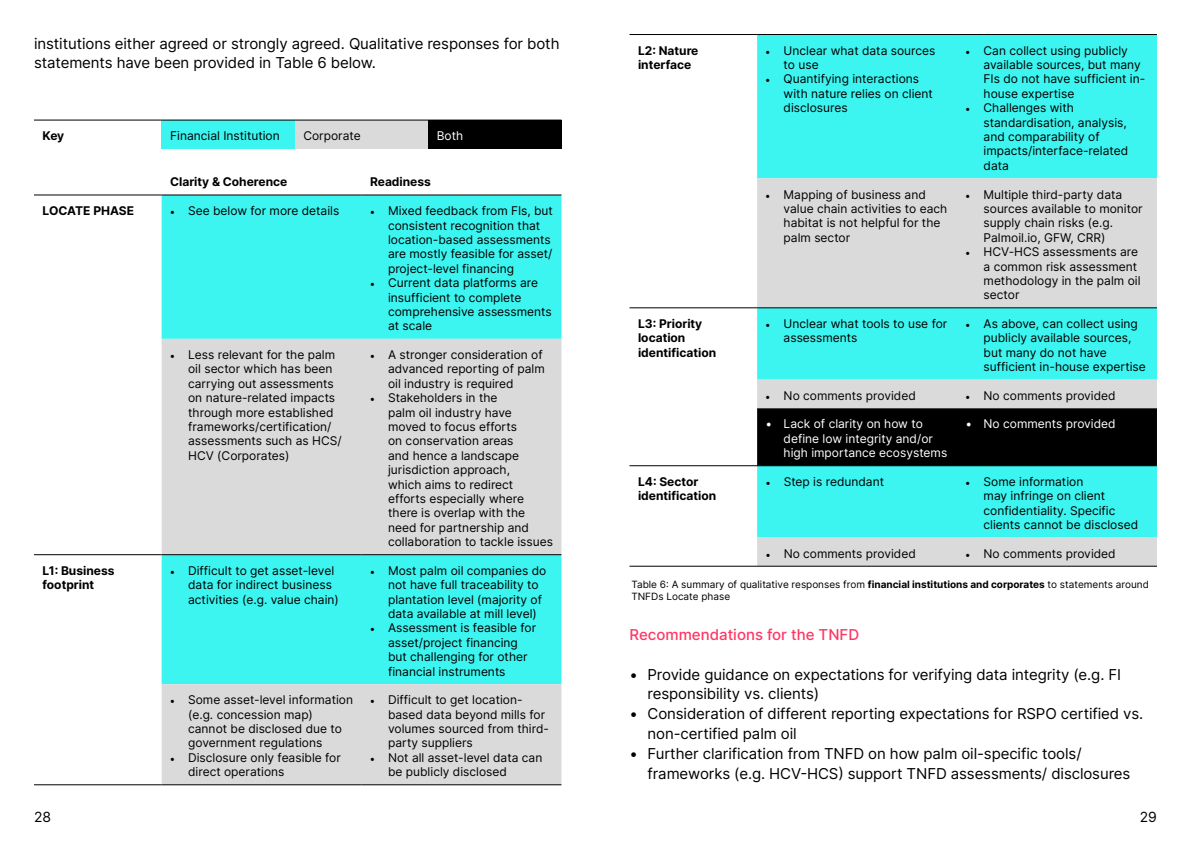
<style>
.page{position:relative;width:1191px;height:842px;background:#fff}
.page>*{position:absolute;margin:0;border:0;box-sizing:border-box;transform-origin:0 0}
.t1{font:15px/19.8px "Inter";letter-spacing:-.005em;color:#000}
.t2{font:500 15px "Inter";color:#ff3764}
.t3{font:14px "Inter";color:#000}
.t4{font:12px/14.4px "Inter";color:#000}
.t5{font:700 12px/14.4px "Inter";color:#000}
.t6{font:12px/14.4px "Inter";color:#fff}
.t7{font:10px/12px "Inter";color:#000}
.s1{font-family:"Minion Pro"}
.s2{font-weight:700}
</style>
<div class="page">
<div style="left:162px;top:195px;width:399px;height:144px;background:#3cf5f0"></div>
<svg style="left:162px;top:339px;width:399px;height:445px;fill:#dadada"></svg>
<hr style="left:162px;top:194px;width:199px;height:1px;background:#000">
<hr style="left:361px;top:194px;width:200px;height:1px;background:#000">
<hr style="left:34px;top:194px;width:128px;height:1px;background:#000">
<hr style="left:34px;top:554px;width:128px;height:1px;background:#000">
<hr style="left:162px;top:554px;width:199px;height:1px;background:#000">
<hr style="left:361px;top:554px;width:200px;height:1px;background:#000">
<hr style="left:34px;top:784px;width:128px;height:1px;background:#000">
<hr style="left:162px;top:784px;width:199px;height:1px;background:#000">
<hr style="left:361px;top:784px;width:200px;height:1px;background:#000">
<div style="left:757px;top:35px;width:400px;height:143px;background:#3cf5f0"></div>
<svg style="left:757px;top:178px;width:400px;height:388px;fill:#dadada"></svg>
<div style="left:757px;top:408px;width:400px;height:57px;background:#000"></div>
<hr style="left:757px;top:465px;width:200px;height:1px;background:#000">
<hr style="left:957px;top:465px;width:200px;height:1px;background:#000">
<hr style="left:629px;top:34px;width:128px;height:1px;background:#000">
<hr style="left:757px;top:34px;width:200px;height:1px;background:#000">
<hr style="left:957px;top:34px;width:200px;height:1px;background:#000">
<hr style="left:629px;top:307px;width:128px;height:1px;background:#000">
<hr style="left:757px;top:307px;width:200px;height:1px;background:#000">
<hr style="left:957px;top:307px;width:200px;height:1px;background:#000">
<hr style="left:629px;top:465px;width:128px;height:1px;background:#000">
<hr style="left:629px;top:566px;width:128px;height:1px;background:#000">
<hr style="left:757px;top:566px;width:200px;height:1px;background:#000">
<hr style="left:957px;top:566px;width:200px;height:1px;background:#000">
<div style="left:162px;top:120px;width:133px;height:29px;background:#3cf5f0"></div>
<div style="left:295px;top:120px;width:133px;height:29px;background:#dadada"></div>
<div style="left:428px;top:120px;width:133px;height:29px;background:#000"></div>
<hr style="left:34px;top:120px;width:128px;height:1px;background:#000">
<hr style="left:162px;top:120px;width:133px;height:1px;background:#000">
<hr style="left:295px;top:120px;width:133px;height:1px;background:#000">
<p class="t1" style="left:34px;top:33px;width:527px">institutions either agreed or strongly agreed. Qualitative responses for both statements have been provided in Table 6 below.</p>
<p class="t5" style="left:43px;top:128px;width:23px">Key</p>
<p class="t4" style="left:170px;top:128px;width:111px">Financial Institution</p>
<p class="t4" style="left:303px;top:128px;width:59px">Corporate</p>
<p class="t6" style="left:437px;top:128px;width:28px">Both</p>
<p class="t5" style="left:170px;top:175px;width:119px">Clarity &amp; Coherence</p>
<p class="t5" style="left:370px;top:175px;width:62px">Readiness</p>
<p class="t5" style="left:43px;top:203px;width:93px">LOCATE PHASE</p>
<p class="t4" style="left:170px;top:203px;width:171px"><span class="s1">•</span> See below for more details</p>
<p class="t4" style="left:388px;top:203px;width:166px;text-indent:-18px"><span class="s1">•</span> Mixed feedback from FIs, but consistent recognition that location-based assessments are mostly feasible for asset/ project-level financing</p>
<p class="t4" style="left:388px;top:275px;width:165px;text-indent:-18px"><span class="s1">•</span> Current data platforms are insufficient to complete comprehensive assessments at scale</p>
<p class="t4" style="left:188px;top:347px;width:155px;text-indent:-18px"><span class="s1">•</span> Less relevant for the palm oil sector which has been carrying out assessments on nature-related impacts through more established frameworks/certification/ assessments such as HCS/<br>HCV (Corporates)</p>
<p class="t4" style="left:388px;top:347px;width:158px;text-indent:-18px"><span class="s1">•</span> A stronger consideration of advanced reporting of palm oil industry is required</p>
<p class="t4" style="left:388px;top:390px;width:166px;text-indent:-18px"><span class="s1">•</span> Stakeholders in the<br>palm oil industry have moved to focus efforts<br>on conservation areas<br>and hence a landscape jurisdiction approach,<br>which aims to redirect efforts especially where there is overlap with the need for partnership and collaboration to tackle issues</p>
<p class="t5" style="left:43px;top:563px;width:74px">L1: Business footprint</p>
<p class="t4" style="left:188px;top:563px;width:152px;text-indent:-18px"><span class="s1">•</span> Difficult to get asset-level data for indirect business activities (e.g. value chain)</p>
<p class="t4" style="left:388px;top:563px;width:160px;text-indent:-18px"><span class="s1">•</span> Most palm oil companies do not have full traceability to plantation level (majority of data available at mill level)</p>
<p class="t4" style="left:388px;top:621px;width:150px;text-indent:-18px"><span class="s1">•</span> Assessment is feasible for asset/project financing but challenging for other financial instruments</p>
<p class="t4" style="left:188px;top:692px;width:166px;text-indent:-18px"><span class="s1">•</span> Some asset-level information (e.g. concession map) cannot be disclosed due to government regulations</p>
<p class="t4" style="left:188px;top:750px;width:154px;text-indent:-18px"><span class="s1">•</span> Disclosure only feasible for direct operations</p>
<p class="t4" style="left:388px;top:692px;width:162px;text-indent:-18px"><span class="s1">•</span> Difficult to get location&shy;based data beyond mills for volumes sourced from third&shy;party suppliers</p>
<p class="t4" style="left:388px;top:750px;width:156px;text-indent:-18px"><span class="s1">•</span> Not all asset-level data can be publicly disclosed</p>
<p class="t5" style="left:638px;top:43px;width:62px">L2: Nature interface</p>
<p class="t4" style="left:783px;top:43px;width:153px;text-indent:-18px"><span class="s1">•</span> Unclear what data sources to use</p>
<p class="t4" style="left:783px;top:72px;width:151px;text-indent:-18px"><span class="s1">•</span> Quantifying interactions with nature relies on client disclosures</p>
<p class="t4" style="left:983px;top:43px;width:163px;text-indent:-18px"><span class="s1">•</span> Can collect using publicly available sources, but many<br>FIs do not have sufficient in&shy;house expertise</p>
<p class="t4" style="left:983px;top:100px;width:146px;text-indent:-18px"><span class="s1">•</span> Challenges with standardisation, analysis, and comparability of impacts/interface-related data</p>
<p class="t4" style="left:783px;top:187px;width:165px;text-indent:-18px"><span class="s1">•</span> Mapping of business and value chain activities to each habitat is not helpful for the palm sector</p>
<p class="t4" style="left:983px;top:187px;width:161px;text-indent:-18px"><span class="s1">•</span> Multiple third-party data sources available to monitor supply chain risks (e.g.<br>Palmoil.io, GFW, CRR)</p>
<p class="t4" style="left:983px;top:244px;width:158px;text-indent:-18px"><span class="s1">•</span> HCV-HCS assessments are a common risk assessment methodology in the palm oil sector</p>
<p class="t5" style="left:638px;top:316px;width:80px">L3: Priority location identification</p>
<p class="t4" style="left:783px;top:316px;width:165px;text-indent:-18px"><span class="s1">•</span> Unclear what tools to use for assessments</p>
<p class="t4" style="left:983px;top:316px;width:164px;text-indent:-18px"><span class="s1">•</span> As above, can collect using publicly available sources, but many do not have sufficient in-house expertise</p>
<p class="t4" style="left:765px;top:388px;width:152px"><span class="s1">•</span> No comments provided</p>
<p class="t4" style="left:965px;top:388px;width:152px"><span class="s1">•</span> No comments provided</p>
<p class="t6" style="left:783px;top:417px;width:165px;text-indent:-18px">• Lack of clarity on how to define low integrity and/or high importance ecosystems</p>
<p class="t6" style="left:965px;top:417px;width:152px">• No comments provided</p>
<p class="t5" style="left:638px;top:474px;width:80px">L4: Sector identification</p>
<p class="t4" style="left:765px;top:474px;width:120px"><span class="s1">•</span> Step is redundant</p>
<p class="t4" style="left:983px;top:474px;width:156px;text-indent:-18px"><span class="s1">•</span> Some information<br>may infringe on client confidentiality. Specific clients cannot be disclosed</p>
<p class="t4" style="left:765px;top:546px;width:152px"><span class="s1">•</span> No comments provided</p>
<p class="t4" style="left:965px;top:546px;width:152px"><span class="s1">•</span> No comments provided</p>
<p class="t7" style="left:631px;top:578px;width:519px">Table 6: A summary of qualitative responses from <span class="s2">financial institutions and corporates</span> to statements around<br>TNFDs Locate phase</p>
<p class="t2" style="left:629px;top:624px;width:231px">Recommendations for the TNFD</p>
<p class="t1" style="left:647px;top:664px;width:475px;text-indent:-18px">• Provide guidance on expectations for verifying data integrity (e.g. FI responsibility vs. clients)</p>
<p class="t1" style="left:647px;top:703px;width:497px;text-indent:-18px">• Consideration of different reporting expectations for RSPO certified vs. non-certified palm oil</p>
<p class="t1" style="left:647px;top:743px;width:484px;text-indent:-18px">• Further clarification from TNFD on how palm oil-specific tools/ frameworks (e.g. HCV-HCS) support TNFD assessments/ disclosures</p>
<p class="t3" style="left:34px;top:806px;width:19px">28</p>
<p class="t3" style="left:1139px;top:806px;width:19px">29</p>
</div>
